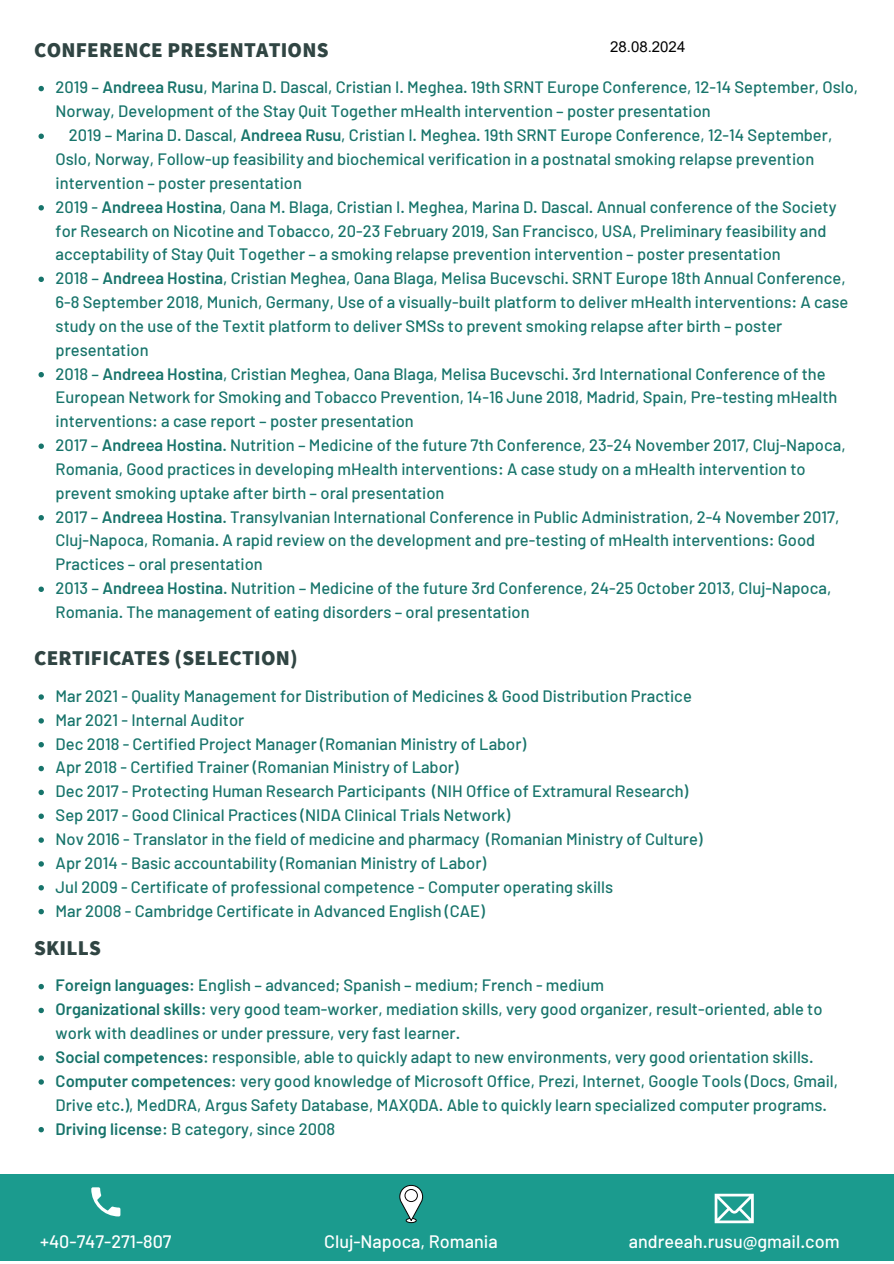
<style>
.page{position:relative;width:894px;height:1264px;background:#fff}
.page>*{position:absolute;margin:0;border:0;box-sizing:border-box;transform-origin:0 0}
.t1{font:800 21px "Assistant";letter-spacing:.01em;color:#304543}
.t2{font:500 18px "Barlow";color:#fff}
.t3{font:500 16.5px/23.9px "Barlow";color:#17746b}
.t4{font:15px "Arial";color:#000}
.s1{font-weight:600}
</style>
<div class="page">
<svg style="left:38px;top:86px;width:6px;height:5px"></svg>
<svg style="left:38px;top:134px;width:6px;height:5px"></svg>
<svg style="left:38px;top:205px;width:6px;height:5px"></svg>
<svg style="left:38px;top:276px;width:6px;height:6px"></svg>
<svg style="left:38px;top:372px;width:6px;height:5px"></svg>
<svg style="left:38px;top:443px;width:6px;height:6px"></svg>
<svg style="left:38px;top:515px;width:6px;height:5px"></svg>
<svg style="left:38px;top:586px;width:6px;height:6px"></svg>
<svg style="left:38px;top:694px;width:6px;height:5px"></svg>
<svg style="left:38px;top:718px;width:6px;height:5px"></svg>
<svg style="left:38px;top:742px;width:6px;height:5px"></svg>
<svg style="left:38px;top:765px;width:6px;height:6px"></svg>
<svg style="left:38px;top:789px;width:6px;height:6px"></svg>
<svg style="left:38px;top:813px;width:6px;height:6px"></svg>
<svg style="left:38px;top:837px;width:6px;height:5px"></svg>
<svg style="left:38px;top:861px;width:6px;height:5px"></svg>
<svg style="left:38px;top:885px;width:6px;height:5px"></svg>
<svg style="left:38px;top:908px;width:6px;height:6px"></svg>
<svg style="left:38px;top:983px;width:6px;height:6px"></svg>
<svg style="left:38px;top:1007px;width:6px;height:6px"></svg>
<svg style="left:38px;top:1055px;width:6px;height:5px"></svg>
<svg style="left:38px;top:1079px;width:6px;height:5px"></svg>
<svg style="left:38px;top:1127px;width:6px;height:5px"></svg>
<div style="left:0;top:1174px;width:893px;height:86px;background:#1b9b8e"></div>
<svg style="left:714px;top:1193px;width:39px;height:29px"></svg>
<svg style="left:91px;top:1187px;width:29px;height:29px"></svg>
<svg style="left:399px;top:1184px;width:24px;height:38px"></svg>
<div style="left:405px;top:1189px;width:12px;height:12px;background:#fff;border-radius:50%"></div>
<div style="left:404px;top:1189px;width:13px;height:12px;border:1px solid #040200;border-radius:50%"></div>
<p class="t1" style="left:34px;top:35px;width:296px">CONFERENCE PRESENTATIONS</p>
<p class="t4" style="left:610px;top:36px;width:77px">28.08.2024</p>
<h1 class="t3" style="left:56px;top:75px;width:804px">2019 – <span class="s1">Andreea Rusu</span>, Marina D. Dascal, Cristian I. Meghea. 19th SRNT Europe Conference, 12-14 September, Oslo,<br>Norway, Development of the Stay Quit Together mHealth intervention – poster presentation</h1>
<p class="t3" style="left:56px;top:123px;width:778px;text-indent:13px">2019 – Marina D. Dascal, <span class="s1">Andreea Rusu</span>, Cristian I. Meghea. 19th SRNT Europe Conference, 12-14 September,<br>Oslo, Norway, Follow-up feasibility and biochemical verification in a postnatal smoking relapse prevention intervention – poster presentation</p>
<p class="t3" style="left:56px;top:194px;width:782px">2019 - <span class="s1">Andreea Hostina</span>, Oana M. Blaga, Cristian I. Meghea, Marina D. Dascal. Annual conference of the Society for Research on Nicotine and Tobacco, 20-23 February 2019, San Francisco, USA, Preliminary feasibility and acceptability of Stay Quit Together – a smoking relapse prevention intervention – poster presentation</p>
<p class="t3" style="left:56px;top:266px;width:794px">2018 – <span class="s1">Andreea Hostina</span>, Cristian Meghea, Oana Blaga, Melisa Bucevschi. SRNT Europe 18th Annual Conference, 6-8 September 2018, Munich, Germany, Use of a visually-built platform to deliver mHealth interventions: A case study on the use of the Textit platform to deliver SMSs to prevent smoking relapse after birth – poster presentation</p>
<p class="t3" style="left:56px;top:361px;width:783px">2018 – <span class="s1">Andreea Hostina</span>, Cristian Meghea, Oana Blaga, Melisa Bucevschi. 3rd International Conference of the<br>European Network for Smoking and Tobacco Prevention, 14-16 June 2018, Madrid, Spain, Pre-testing mHealth interventions: a case report – poster presentation</p>
<p class="t3" style="left:56px;top:432px;width:791px">2017 – <span class="s1">Andreea Hostina</span>. Nutrition – Medicine of the future 7th Conference, 23-24 November 2017, Cluj-Napoca,<br>Romania, Good practices in developing mHealth interventions: A case study on a mHealth intervention to prevent smoking uptake after birth – oral presentation</p>
<p class="t3" style="left:56px;top:504px;width:785px">2017 – <span class="s1">Andreea Hostina</span>. Transylvanian International Conference in Public Administration, 2-4 November 2017,<br>Cluj-Napoca, Romania. A rapid review on the development and pre-testing of mHealth interventions: Good<br>Practices – oral presentation</p>
<p class="t3" style="left:56px;top:575px;width:777px">2013 – <span class="s1">Andreea Hostina</span>. Nutrition – Medicine of the future 3rd Conference, 24-25 October 2013, Cluj-Napoca,<br>Romania. The management of eating disorders – oral presentation</p>
<p class="t1" style="left:34px;top:643px;width:265px">CERTIFICATES (SELECTION)</p>
<h1 class="t3" style="left:56px;top:683px;width:637px">Mar 2021 - Quality Management for Distribution of Medicines &amp; Good Distribution Practice</h1>
<p class="t3" style="left:56px;top:707px;width:190px">Mar 2021 - Internal Auditor</p>
<p class="t3" style="left:56px;top:731px;width:472px">Dec 2018 - Certified Project Manager (Romanian Ministry of Labor)</p>
<p class="t3" style="left:56px;top:755px;width:404px">Apr 2018 - Certified Trainer (Romanian Ministry of Labor)</p>
<p class="t3" style="left:56px;top:778px;width:634px">Dec 2017 - Protecting Human Research Participants (NIH Office of Extramural Research)</p>
<p class="t3" style="left:56px;top:802px;width:456px">Sep 2017 - Good Clinical Practices (NIDA Clinical Trials Network)</p>
<p class="t3" style="left:56px;top:826px;width:648px">Nov 2016 - Translator in the field of medicine and pharmacy (Romanian Ministry of Culture)</p>
<p class="t3" style="left:56px;top:850px;width:432px">Apr 2014 - Basic accountability (Romanian Ministry of Labor)</p>
<p class="t3" style="left:56px;top:874px;width:559px">Jul 2009 - Certificate of professional competence - Computer operating skills</p>
<p class="t3" style="left:56px;top:898px;width:430px">Mar 2008 - Cambridge Certificate in Advanced English (CAE)</p>
<p class="t1" style="left:34px;top:933px;width:68px">SKILLS</p>
<h1 class="t3" style="left:56px;top:972px;width:550px"><span class="s1">Foreign languages</span>: English – advanced; Spanish – medium; French - medium</h1>
<p class="t3" style="left:56px;top:996px;width:768px"><span class="s1">Organizational skills</span>: very good team-worker, mediation skills, very good organizer, result-oriented, able to work with deadlines or under pressure, very fast learner.</p>
<p class="t3" style="left:56px;top:1044px;width:759px"><span class="s1">Social competences</span>: responsible, able to quickly adapt to new environments, very good orientation skills.</p>
<p class="t3" style="left:56px;top:1068px;width:783px"><span class="s1">Computer competences</span>: very good knowledge of Microsoft Office, Prezi, Internet, Google Tools (Docs, Gmail,<br>Drive etc.), MedDRA, Argus Safety Database, MAXQDA. Able to quickly learn specialized computer programs.</p>
<p class="t3" style="left:56px;top:1115px;width:281px"><span class="s1">Driving license</span>: B category, since 2008</p>
<p class="t2" style="left:40px;top:1229px;width:133px">+40-747-271-807</p>
<h2 class="t2" style="left:324px;top:1229px;width:175px">Cluj-Napoca, Romania</h2>
<p class="t2" style="left:628px;top:1229px;width:212px">andreeah.rusu@gmail.com</p>
</div>
